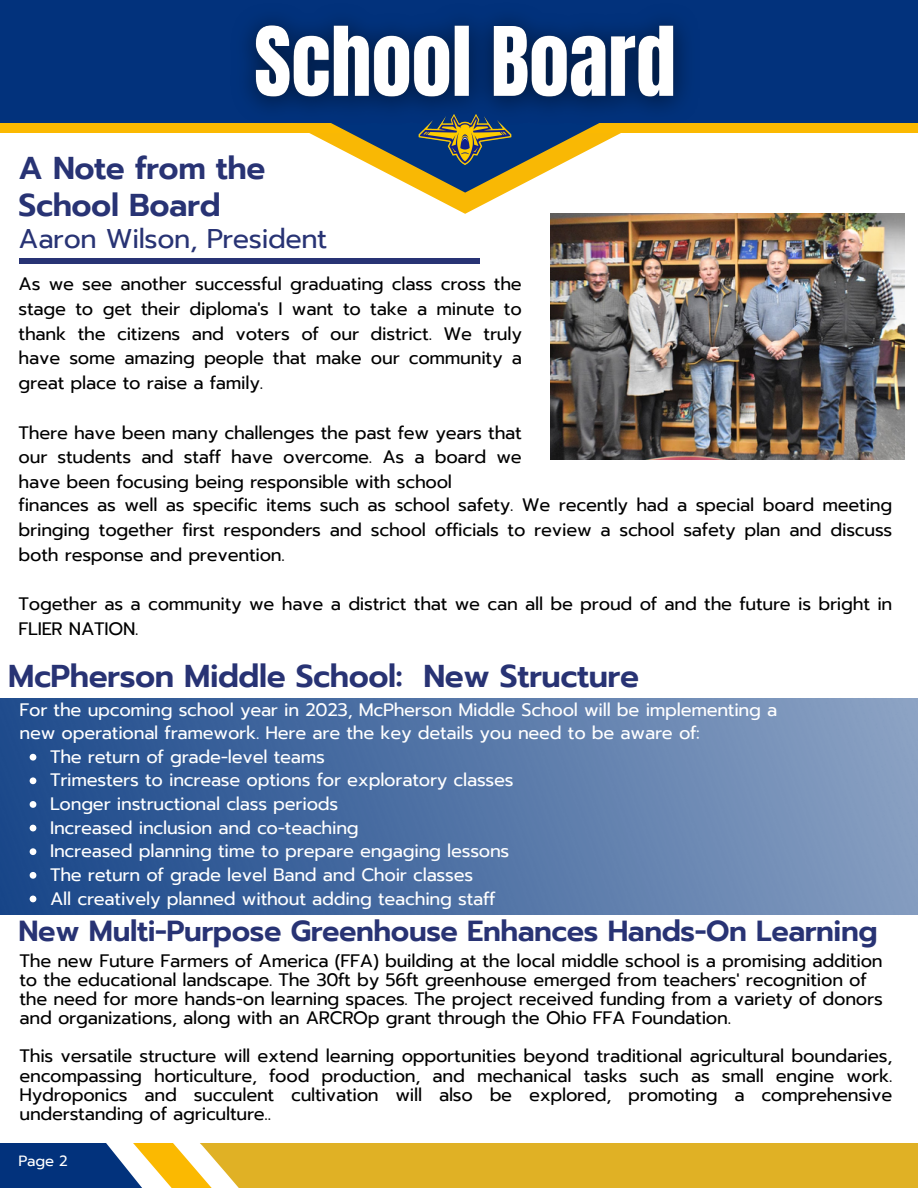
<style>
.page{position:relative;width:918px;height:1188px;background:#fff}
.page>*{position:absolute;margin:0;border:0;box-sizing:border-box;transform-origin:0 0}
.t1{font:600 31.5px "Prompt";letter-spacing:-.015em;color:#283374}
.t2{font:600 28.95px "Prompt";letter-spacing:-.015em;color:#283374}
.t3{font:27px "Prompt";letter-spacing:-.015em;color:#283374}
.t4{font:18px/24.8px "Prompt";letter-spacing:-.015em;color:#000;text-align:justify}
.t5{font:18px "Prompt";letter-spacing:-.015em;color:#fff}
.t6{font:14.85px "Prompt";color:#fff}
</style>
<div class="page">
<svg style="left:0;top:123px;width:918px;height:70px"></svg>
<div style="left:0;top:0;width:918px;height:123px;background:#02327c"></div>
<img style="left:414px;top:135px;width:102px;height:45px">
<img style="left:220px;top:18px;width:490px;height:117px">
<img style="left:0;top:698px;width:918px;height:217px">
<img style="left:550px;top:214px;width:354px;height:245px">
<div style="left:20px;top:258px;width:460px;height:6px;background:#283374"></div>
<svg style="left:30px;top:754px;width:6px;height:7px"></svg>
<svg style="left:30px;top:777px;width:6px;height:7px"></svg>
<svg style="left:30px;top:801px;width:6px;height:7px"></svg>
<svg style="left:30px;top:825px;width:6px;height:6px"></svg>
<svg style="left:30px;top:848px;width:6px;height:7px"></svg>
<svg style="left:30px;top:872px;width:6px;height:7px"></svg>
<svg style="left:30px;top:896px;width:6px;height:6px"></svg>
<svg style="left:0;top:1143px;width:918px;height:45px;background:#c4a43c"></svg>
<p class="t1" style="left:19px;top:145px;width:248px">A Note from the</p>
<p class="t1" style="left:19px;top:182px;width:204px">School Board</p>
<p class="t3" style="left:19px;top:218px;width:310px">Aaron Wilson, President</p>
<p class="t4" style="left:19px;top:272px;width:505px">As we see another successful graduating class cross the stage to get their diploma's I want to take a minute to thank the citizens and voters of our district. We truly have some amazing people that make our community a great place to raise a family.</p>
<p class="t4" style="left:19px;top:420px;width:505px">There have been many challenges the past few years that our students and staff have overcome. As a board we have been focusing being responsible with school</p>
<p class="t4" style="left:19px;top:493px;width:875px">finances as well as specific items such as school safety. We recently had a special board meeting bringing together first responders and school officials to review a school safety plan and discuss both response and prevention.</p>
<p class="t4" style="left:19px;top:592px;width:875px">Together as a community we have a district that we can all be proud of and the future is bright in<br>FLIER NATION.</p>
<p class="t1" style="left:8px;top:653px;width:632px">McPherson Middle School: New Structure</p>
<p class="t5" style="left:20px;top:696px;width:759px">For the upcoming school year in 2023, McPherson Middle School will be implementing a</p>
<p class="t5" style="left:20px;top:720px;width:682px">new operational framework. Here are the key details you need to be aware of:</p>
<p class="t5" style="left:50px;top:743px;width:276px">The return of grade-level teams</p>
<p class="t5" style="left:50px;top:767px;width:465px">Trimesters to increase options for exploratory classes</p>
<p class="t5" style="left:50px;top:790px;width:290px">Longer instructional class periods</p>
<p class="t5" style="left:50px;top:814px;width:310px">Increased inclusion and co-teaching</p>
<p class="t5" style="left:50px;top:838px;width:461px">Increased planning time to prepare engaging lessons</p>
<p class="t5" style="left:50px;top:861px;width:425px">The return of grade level Band and Choir classes</p>
<p class="t5" style="left:50px;top:885px;width:447px">All creatively planned without adding teaching staff</p>
<p class="t2" style="left:19px;top:909px;width:861px">New Multi-Purpose Greenhouse Enhances Hands-On Learning</p>
<p class="t4" style="left:20px;top:951px;width:865px;line-height:19.2px;text-align:left">The new Future Farmers of America (FFA) building at the local middle school is a promising addition to the educational landscape. The 30ft by 56ft greenhouse emerged from teachers' recognition of the need for more hands-on learning spaces. The project received funding from a variety of donors and organizations, along with an ARCROp grant through the Ohio FFA Foundation.</p>
<p class="t4" style="left:20px;top:1047px;width:874px;line-height:19.2px">This versatile structure will extend learning opportunities beyond traditional agricultural boundaries, encompassing horticulture, food production, and mechanical tasks such as small engine work.<br>Hydroponics and succulent cultivation will also be explored, promoting a comprehensive understanding of agriculture..</p>
<p class="t6" style="left:19px;top:1150px;width:51px">Page 2</p>
</div>
